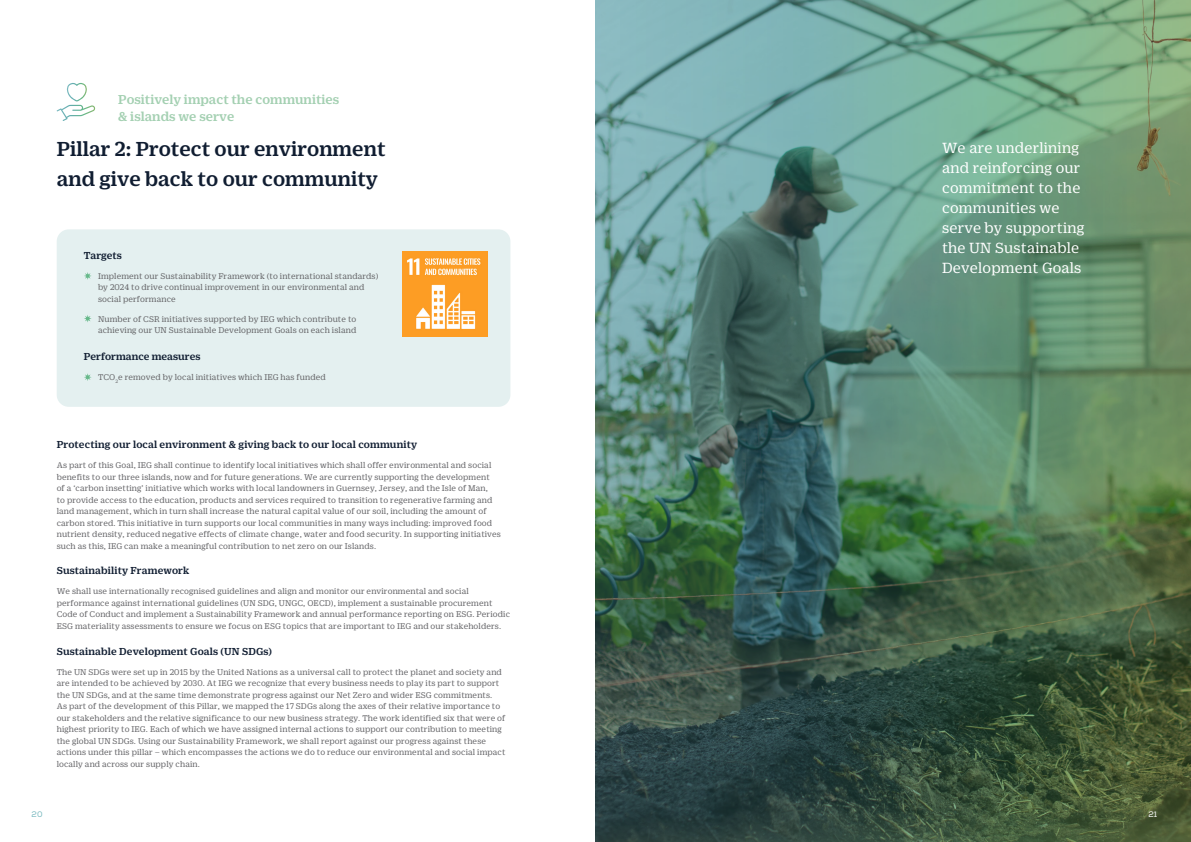
<style>
.page{position:relative;width:1191px;height:842px;background:#fff}
.page>*{position:absolute;margin:0;border:0;box-sizing:border-box;transform-origin:0 0}
.t1{font:500 22px/30px "Duplicate Ionic";color:#101d31}
.t2{font:16px/20px "Duplicate Ionic";letter-spacing:.01em;color:#fff}
.t3{font:500 14px/16.8px "Duplicate Ionic";color:#a4d0b2}
.t4{font:500 11px "Duplicate Ionic";letter-spacing:.01em;color:#101d31}
.t5{font:9px/11.5px "Duplicate Ionic";letter-spacing:.01em;color:#636366}
.t6{font:8px "Nexa";color:#79b9bf}
.t7{font:8px "Nexa";color:#fff}
</style>
<div class="page">
<div style="left:57px;top:229px;width:453px;height:178px;background:#e4f0f0;border-radius:12px"></div>
<svg style="left:84px;top:272px;width:8px;height:8px"></svg>
<svg style="left:84px;top:315px;width:8px;height:7px"></svg>
<svg style="left:84px;top:373px;width:8px;height:8px"></svg>
<svg style="left:57px;top:83px;width:38px;height:38px"></svg>
<img style="left:595px;top:0;width:596px;height:842px">
<img style="left:403px;top:252px;width:85px;height:85px">
<p class="t3" style="left:118px;top:90px;width:223px">Positively impact the communities &amp; islands we serve</p>
<p class="t1" style="left:57px;top:132px;width:330px">Pillar 2: Protect our environment and give back to our community</p>
<p class="t4" style="left:84px;top:248px;width:40px">Targets</p>
<p class="t5" style="left:98px;top:269px;width:282px">Implement our Sustainability Framework (to international standards) by 2024 to drive continual improvement in our environmental and social performance</p>
<p class="t5" style="left:98px;top:312px;width:260px">Number of CSR initiatives supported by IEG which contribute to achieving our UN Sustainable Development Goals on each island</p>
<p class="t4" style="left:84px;top:349px;width:118px">Performance measures</p>
<p class="t5" style="left:98px;top:371px;width:229px">TCO<sub>2</sub>e removed by local initiatives which IEG has funded</p>
<p class="t4" style="left:57px;top:437px;width:362px">Protecting our local environment &amp; giving back to our local community</p>
<p class="t5" style="left:57px;top:459px;width:446px">As part of this Goal, IEG shall continue to identify local initiatives which shall offer environmental and social benefits to our three islands, now and for future generations. We are currently supporting the development<br>of a ‘carbon insetting’ initiative which works with local landowners in Guernsey, Jersey, and the Isle of Man,<br>to provide access to the education, products and services required to transition to regenerative farming and land management, which in turn shall increase the natural capital value of our soil, including the amount of carbon stored. This initiative in turn supports our local communities in many ways including: improved food nutrient density, reduced negative effects of climate change, water and food security. In supporting initiatives such as this, IEG can make a meaningful contribution to net zero on our Islands.</p>
<p class="t4" style="left:57px;top:563px;width:134px">Sustainability Framework</p>
<p class="t5" style="left:57px;top:585px;width:455px">We shall use internationally recognised guidelines and align and monitor our environmental and social performance against international guidelines (UN SDG, UNGC, OECD), implement a sustainable procurement Code of Conduct and implement a Sustainability Framework and annual performance reporting on ESG. Periodic ESG materiality assessments to ensure we focus on ESG topics that are important to IEG and our stakeholders.</p>
<p class="t4" style="left:57px;top:643px;width:217px">Sustainable Development Goals (UN SDGs)</p>
<p class="t5" style="left:57px;top:665px;width:450px">The UN SDGs were set up in 2015 by the United Nations as a universal call to protect the planet and society and are intended to be achieved by 2030. At IEG we recognize that every business needs to play its part to support the UN SDGs, and at the same time demonstrate progress against our Net Zero and wider ESG commitments.<br>As part of the development of this Pillar, we mapped the 17 SDGs along the axes of their relative importance to our stakeholders and the relative significance to our new business strategy. The work identified six that were of highest priority to IEG. Each of which we have assigned internal actions to support our contribution to meeting the global UN SDGs. Using our Sustainability Framework, we shall report against our progress against these actions under this pillar – which encompasses the actions we do to reduce our environmental and social impact locally and across our supply chain.</p>
<p class="t6" style="left:32px;top:809px;width:12px">20</p>
<p class="t2" style="left:942px;top:136px;width:144px">We are underlining and reinforcing our commitment to the communities we serve by supporting the UN Sustainable<br>Development Goals</p>
<p class="t7" style="left:1148px;top:809px;width:10px">21</p>
</div>
